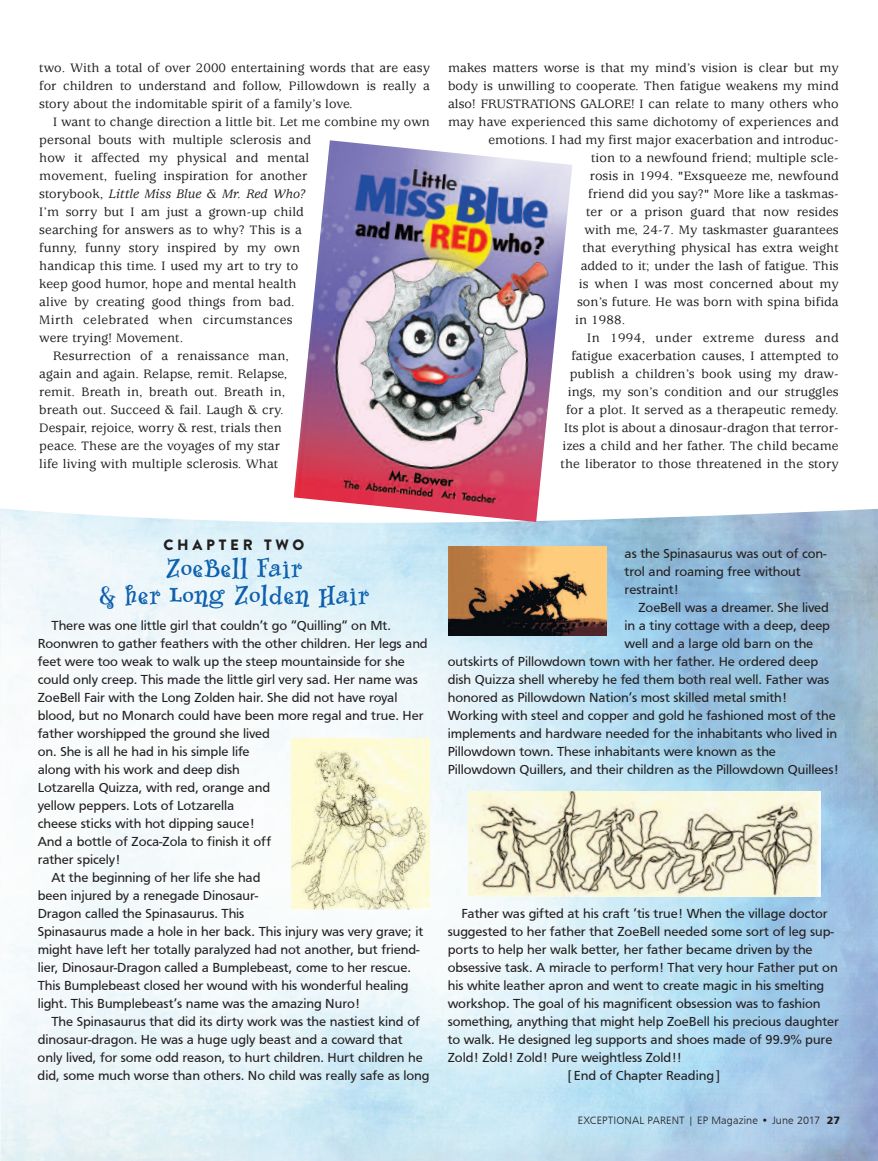
<style>
.page{position:relative;width:878px;height:1161px;background:#fff}
.page>*{position:absolute;margin:0;border:0;box-sizing:border-box;transform-origin:0 0}
.t1{font:700 30px/27px "Whimsy ICG";letter-spacing:-.005em;color:#0d60ae;text-align:center}
.t2{font:900 15px "Brandon Grotesque";letter-spacing:.25em;color:#231f20}
.t3{font:13.5px/18px "Frutus T";letter-spacing:-.005em;color:#231f20}
.t4{font:500 13.5px/18px "Usherwood";letter-spacing:.01em;color:#231f20;text-align:justify}
.t5{font:500 13.5px "Usherwood";letter-spacing:.03em;color:#231f20}
.t6{font:italic 500 13.5px "Usherwood";letter-spacing:.01em;color:#231f20}
.t7{font:11.25px "Frutus T Light";letter-spacing:.01em;color:#231f20}
.s1{font-style:normal}
.s2{font-family:"Frutus T Bold"}
</style>
<div class="page">
<img style="left:0;top:509px;width:878px;height:652px">
<img style="left:468px;top:792px;width:352px;height:105px">
<img style="left:448px;top:547px;width:158px;height:89px">
<img style="left:291px;top:739px;width:138px;height:170px">
<img style="left:293px;top:140px;width:279px;height:382px">
<p class="t4" style="left:39px;top:60px;width:392px">two. With a total of over 2000 entertaining words that are easy for children to understand and follow, Pillowdown is really a story about the indomitable spirit of a family’s love.</p>
<p class="t4" style="left:53px;top:114px;width:378px">I want to change direction a little bit. Let me combine my own</p>
<p class="t4" style="left:39px;top:132px;width:273px">personal bouts with multiple sclerosis and</p>
<p class="t4" style="left:39px;top:150px;width:271px">how it affected my physical and mental</p>
<p class="t4" style="left:39px;top:168px;width:269px">movement, fueling inspiration for another</p>
<p class="t6" style="left:39px;top:189px;width:268px"><span class="s1">storybook,</span> Little Miss Blue &amp; Mr. Red Who?</p>
<p class="t4" style="left:39px;top:204px;width:266px">I’m sorry but I am just a grown-up child</p>
<p class="t4" style="left:39px;top:222px;width:264px">searching for answers as to why? This is a</p>
<p class="t4" style="left:39px;top:240px;width:262px">funny, funny story inspired by my own</p>
<p class="t4" style="left:39px;top:258px;width:260px">handicap this time. I used my art to try to</p>
<p class="t4" style="left:39px;top:276px;width:258px">keep good humor, hope and mental health</p>
<p class="t4" style="left:39px;top:294px;width:257px">alive by creating good things from bad.</p>
<p class="t5" style="left:39px;top:315px;width:255px">Mirth celebrated when circumstances</p>
<p class="t4" style="left:39px;top:330px;width:145px">were trying! Movement.</p>
<p class="t4" style="left:53px;top:348px;width:237px">Resurrection of a renaissance man,</p>
<p class="t4" style="left:39px;top:366px;width:249px">again and again. Relapse, remit. Relapse,</p>
<p class="t4" style="left:39px;top:384px;width:247px">remit. Breath in, breath out. Breath in,</p>
<p class="t4" style="left:39px;top:402px;width:246px">breath out. Succeed &amp; fail. Laugh &amp; cry.</p>
<p class="t4" style="left:39px;top:420px;width:244px">Despair, rejoice, worry &amp; rest, trials then</p>
<p class="t4" style="left:39px;top:438px;width:242px">peace. These are the voyages of my star</p>
<p class="t4" style="left:39px;top:456px;width:240px">life living with multiple sclerosis. What</p>
<p class="t4" style="left:448px;top:60px;width:392px">makes matters worse is that my mind’s vision is clear but my</p>
<p class="t4" style="left:448px;top:78px;width:392px">body is unwilling to cooperate. Then fatigue weakens my mind</p>
<p class="t4" style="left:448px;top:96px;width:392px">also! FRUSTRATIONS GALORE! I can relate to many others who</p>
<p class="t4" style="left:448px;top:114px;width:392px">may have experienced this same dichotomy of experiences and</p>
<p class="t4" style="left:488px;top:132px;width:352px">emotions. I had my first major exacerbation and introduc-</p>
<p class="t4" style="left:591px;top:150px;width:249px">tion to a newfound friend; multiple scle-</p>
<p class="t4" style="left:590px;top:168px;width:250px">rosis in 1994. "Exsqueeze me, newfound</p>
<p class="t4" style="left:588px;top:186px;width:252px">friend did you say?" More like a taskmas-</p>
<p class="t4" style="left:586px;top:204px;width:254px">ter or a prison guard that now resides</p>
<p class="t4" style="left:584px;top:222px;width:256px">with me, 24-7. My taskmaster guarantees</p>
<p class="t4" style="left:582px;top:240px;width:257px">that everything physical has extra weight</p>
<p class="t4" style="left:580px;top:258px;width:259px">added to it; under the lash of fatigue. This</p>
<p class="t4" style="left:579px;top:276px;width:261px">is when I was most concerned about my</p>
<p class="t4" style="left:577px;top:294px;width:263px">son’s future. He was born with spina bifida</p>
<p class="t4" style="left:575px;top:312px;width:51px">in 1988.</p>
<p class="t5" style="left:587px;top:333px;width:253px">In 1994, under extreme duress and</p>
<p class="t4" style="left:571px;top:348px;width:268px">fatigue exacerbation causes, I attempted to</p>
<p class="t4" style="left:569px;top:366px;width:270px">publish a children’s book using my draw-</p>
<p class="t4" style="left:568px;top:384px;width:272px">ings, my son’s condition and our struggles</p>
<p class="t4" style="left:566px;top:402px;width:274px">for a plot. It served as a therapeutic remedy.</p>
<p class="t4" style="left:564px;top:420px;width:276px">Its plot is about a dinosaur-dragon that terror-</p>
<p class="t4" style="left:562px;top:438px;width:278px">izes a child and her father. The child became</p>
<p class="t4" style="left:560px;top:456px;width:279px">the liberator to those threatened in the story</p>
<p class="t2" style="left:163px;top:540px;width:142px">CHAPTER TWO</p>
<h1 class="t1" style="left:98px;top:554px;width:272px">ZoeBell Fair<br>&amp; her Long Zolden Hair</h1>
<p class="t3" style="left:52px;top:618px;width:341px">There was one little girl that couldn’t go “Quilling“ on Mt.</p>
<p class="t3" style="left:38px;top:636px;width:391px">Roonwren to gather feathers with the other children. Her legs and</p>
<p class="t3" style="left:38px;top:654px;width:368px">feet were too weak to walk up the steep mountainside for she</p>
<p class="t3" style="left:38px;top:672px;width:381px">could only creep. This made the little girl very sad. Her name was</p>
<p class="t3" style="left:38px;top:690px;width:361px">ZoeBell Fair with the Long Zolden hair. She did not have royal</p>
<p class="t3" style="left:38px;top:708px;width:387px">blood, but no Monarch could have been more regal and true. Her</p>
<p class="t3" style="left:38px;top:726px;width:234px">father worshipped the ground she lived</p>
<p class="t3" style="left:38px;top:744px;width:213px">on. She is all he had in his simple life</p>
<p class="t3" style="left:38px;top:762px;width:203px">along with his work and deep dish</p>
<p class="t3" style="left:38px;top:780px;width:234px">Lotzarella Quizza, with red, orange and</p>
<p class="t3" style="left:38px;top:798px;width:198px">yellow peppers. Lots of Lotzarella</p>
<p class="t3" style="left:38px;top:816px;width:218px">cheese sticks with hot dipping sauce!</p>
<p class="t3" style="left:38px;top:834px;width:235px">And a bottle of Zoca-Zola to finish it off</p>
<p class="t3" style="left:38px;top:852px;width:84px">rather spicely!</p>
<p class="t3" style="left:52px;top:870px;width:210px">At the beginning of her life she had</p>
<p class="t3" style="left:38px;top:888px;width:222px">been injured by a renegade Dinosaur-</p>
<p class="t3" style="left:38px;top:906px;width:208px">Dragon called the Spinasaurus. This</p>
<p class="t3" style="left:38px;top:924px;width:387px">Spinasaurus made a hole in her back. This injury was very grave; it</p>
<p class="t3" style="left:38px;top:942px;width:383px">might have left her totally paralyzed had not another, but friend-</p>
<p class="t3" style="left:38px;top:960px;width:375px">lier, Dinosaur-Dragon called a Bumplebeast, come to her rescue.</p>
<p class="t3" style="left:38px;top:978px;width:372px">This Bumplebeast closed her wound with his wonderful healing</p>
<p class="t3" style="left:38px;top:996px;width:324px">light. This Bumplebeast’s name was the amazing Nuro!</p>
<p class="t3" style="left:51px;top:1014px;width:370px">The Spinasaurus that did its dirty work was the nastiest kind of</p>
<p class="t3" style="left:38px;top:1032px;width:367px">dinosaur-dragon. He was a huge ugly beast and a coward that</p>
<p class="t3" style="left:38px;top:1050px;width:386px">only lived, for some odd reason, to hurt children. Hurt children he</p>
<p class="t3" style="left:38px;top:1068px;width:393px">did, some much worse than others. No child was really safe as long</p>
<p class="t3" style="left:624px;top:546px;width:203px">as the Spinasaurus was out of con&shy;trol and roaming free without restraint!</p>
<p class="t3" style="left:638px;top:600px;width:192px">ZoeBell was a dreamer. She lived</p>
<p class="t3" style="left:624px;top:618px;width:207px">in a tiny cottage with a deep, deep</p>
<p class="t3" style="left:624px;top:636px;width:190px">well and a large old barn on the</p>
<p class="t3" style="left:448px;top:654px;width:372px">outskirts of Pillowdown town with her father. He ordered deep</p>
<p class="t3" style="left:448px;top:672px;width:383px">dish Quizza shell whereby he fed them both real well. Father was</p>
<p class="t3" style="left:448px;top:690px;width:341px">honored as Pillowdown Nation’s most skilled metal smith!</p>
<p class="t3" style="left:448px;top:708px;width:389px">Working with steel and copper and gold he fashioned most of the</p>
<p class="t3" style="left:448px;top:726px;width:391px">implements and hardware needed for the inhabitants who lived in</p>
<p class="t3" style="left:448px;top:744px;width:329px">Pillowdown town. These inhabitants were known as the</p>
<p class="t3" style="left:448px;top:762px;width:392px">Pillowdown Quillers, and their children as the Pillowdown Quillees!</p>
<p class="t3" style="left:461px;top:906px;width:367px">Father was gifted at his craft ’tis true! When the village doctor</p>
<p class="t3" style="left:448px;top:924px;width:387px">suggested to her father that ZoeBell needed some sort of leg sup-</p>
<p class="t3" style="left:448px;top:942px;width:366px">ports to help her walk better, her father became driven by the</p>
<p class="t3" style="left:448px;top:960px;width:391px">obsessive task. A miracle to perform! That very hour Father put on</p>
<p class="t3" style="left:448px;top:978px;width:378px">his white leather apron and went to create magic in his smelting</p>
<p class="t3" style="left:448px;top:996px;width:374px">workshop. The goal of his magnificent obsession was to fashion</p>
<p class="t3" style="left:448px;top:1014px;width:392px">something, anything that might help ZoeBell his precious daughter</p>
<p class="t3" style="left:448px;top:1032px;width:386px">to walk. He designed leg supports and shoes made of 99.9% pure</p>
<p class="t3" style="left:448px;top:1050px;width:235px">Zold! Zold! Zold! Pure weightless Zold!!</p>
<p class="t3" style="left:567px;top:1068px;width:154px">[End of Chapter Reading]</p>
<p class="t7" style="left:578px;top:1116px;width:264px">EXCEPTIONAL PARENT | EP Magazine • June 2017 <span class="s2">27</span></p>
</div>
